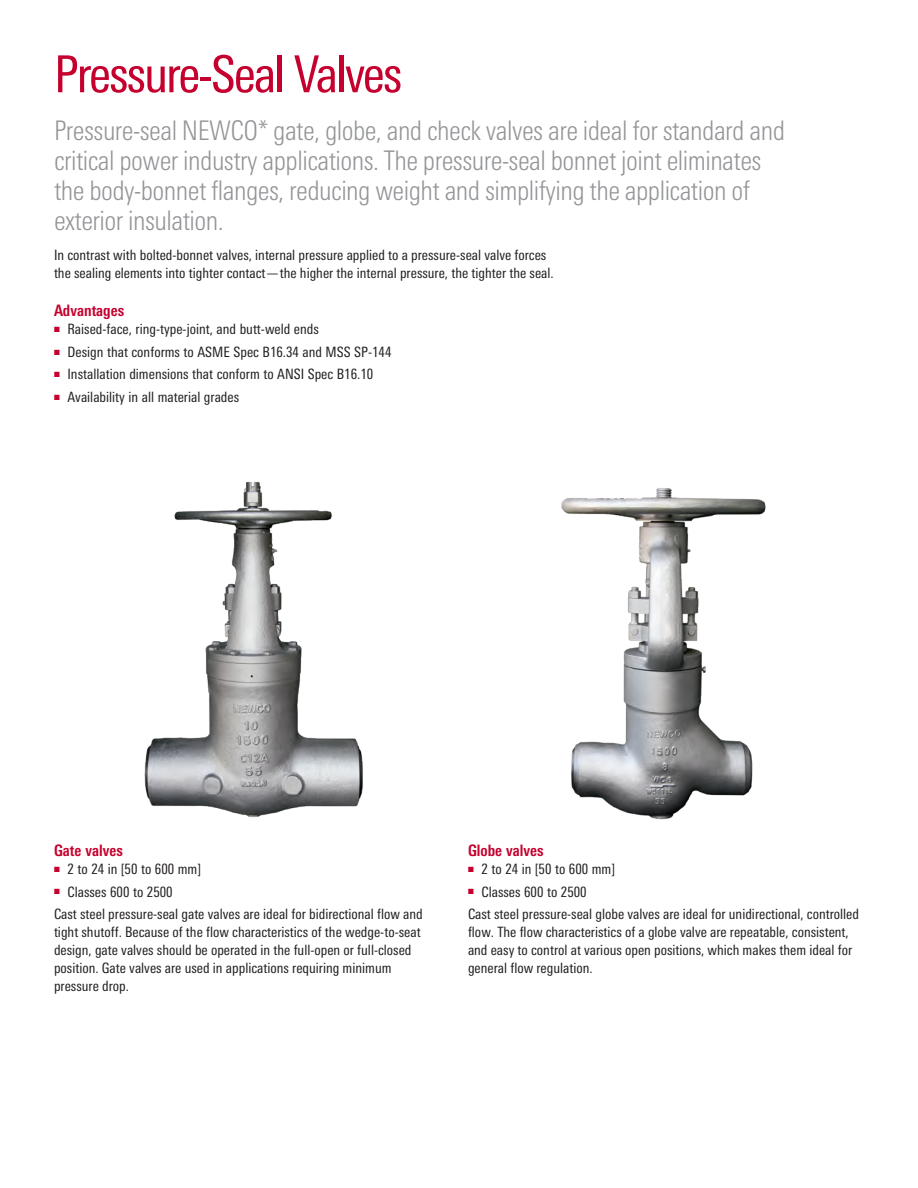
<style>
.page{position:relative;width:918px;height:1188px;background:#fff}
.page>*{position:absolute;margin:0;border:0;box-sizing:border-box;transform-origin:0 0}
.Head_Non-Branding{font:condensed 51px "Univers Next Pro";letter-spacing:-.04em;color:#c5002e}
.Pullout_Text{font:300 condensed 27px/30px "Univers Next Pro";letter-spacing:-.02em;color:#939598}
.Body_Head{font:700 condensed 15.75px "Univers Next Pro";color:#c5002e}
.Body_Text{font:condensed 14.25px/18px "Univers Next Pro";color:#231f20}
</style>
<div class="page">
<img style="left:561px;top:488px;width:205px;height:332px">
<img style="left:144px;top:482px;width:219px;height:336px">
<p class="Head_Non-Branding" style="left:54px;top:45px;width:350px">Pressure-Seal Valves</p>
<p class="Pullout_Text" style="left:54px;top:116px;width:733px">Pressure-seal NEWCO* gate, globe, and check valves are ideal for standard and critical power industry applications. The pressure-seal bonnet joint eliminates the body-bonnet flanges, reducing weight and simplifying the application of exterior insulation.</p>
<p class="Body_Text" style="left:54px;top:246px;width:501px">In contrast with bolted-bonnet valves, internal pressure applied to a pressure-seal valve forces the sealing elements into tighter contact—the higher the internal pressure, the tighter the seal.</p>
<p class="Body_Head" style="left:54px;top:302px;width:72px">Advantages</p>
<p class="Body_Text" style="left:54px;top:320px;width:266px"><sup>■</sup> Raised-face, ring-type-joint, and butt-weld ends</p>
<p class="Body_Text" style="left:54px;top:343px;width:339px"><sup>■</sup> Design that conforms to ASME Spec B16.34 and MSS SP-144</p>
<p class="Body_Text" style="left:54px;top:365px;width:321px"><sup>■</sup> Installation dimensions that conform to ANSI Spec B16.10</p>
<p class="Body_Text" style="left:54px;top:388px;width:187px"><sup>■</sup> Availability in all material grades</p>
<p class="Body_Head" style="left:54px;top:841px;width:70px">Gate valves</p>
<p class="Body_Text" style="left:54px;top:860px;width:148px"><sup>■</sup> 2 to 24 in [50 to 600 mm]</p>
<p class="Body_Text" style="left:54px;top:883px;width:120px"><sup>■</sup> Classes 600 to 2500</p>
<p class="Body_Text" style="left:54px;top:905px;width:370px">Cast steel pressure-seal gate valves are ideal for bidirectional flow and tight shutoff. Because of the flow characteristics of the wedge-to-seat design, gate valves should be operated in the full-open or full-closed position. Gate valves are used in applications requiring minimum pressure drop.</p>
<p class="Body_Head" style="left:468px;top:841px;width:77px">Globe valves</p>
<p class="Body_Text" style="left:468px;top:860px;width:148px"><sup>■</sup> 2 to 24 in [50 to 600 mm]</p>
<p class="Body_Text" style="left:468px;top:883px;width:120px"><sup>■</sup> Classes 600 to 2500</p>
<p class="Body_Text" style="left:468px;top:905px;width:393px">Cast steel pressure-seal globe valves are ideal for unidirectional, controlled flow. The flow characteristics of a globe valve are repeatable, consistent, and easy to control at various open positions, which makes them ideal for general flow regulation.</p>
</div>
